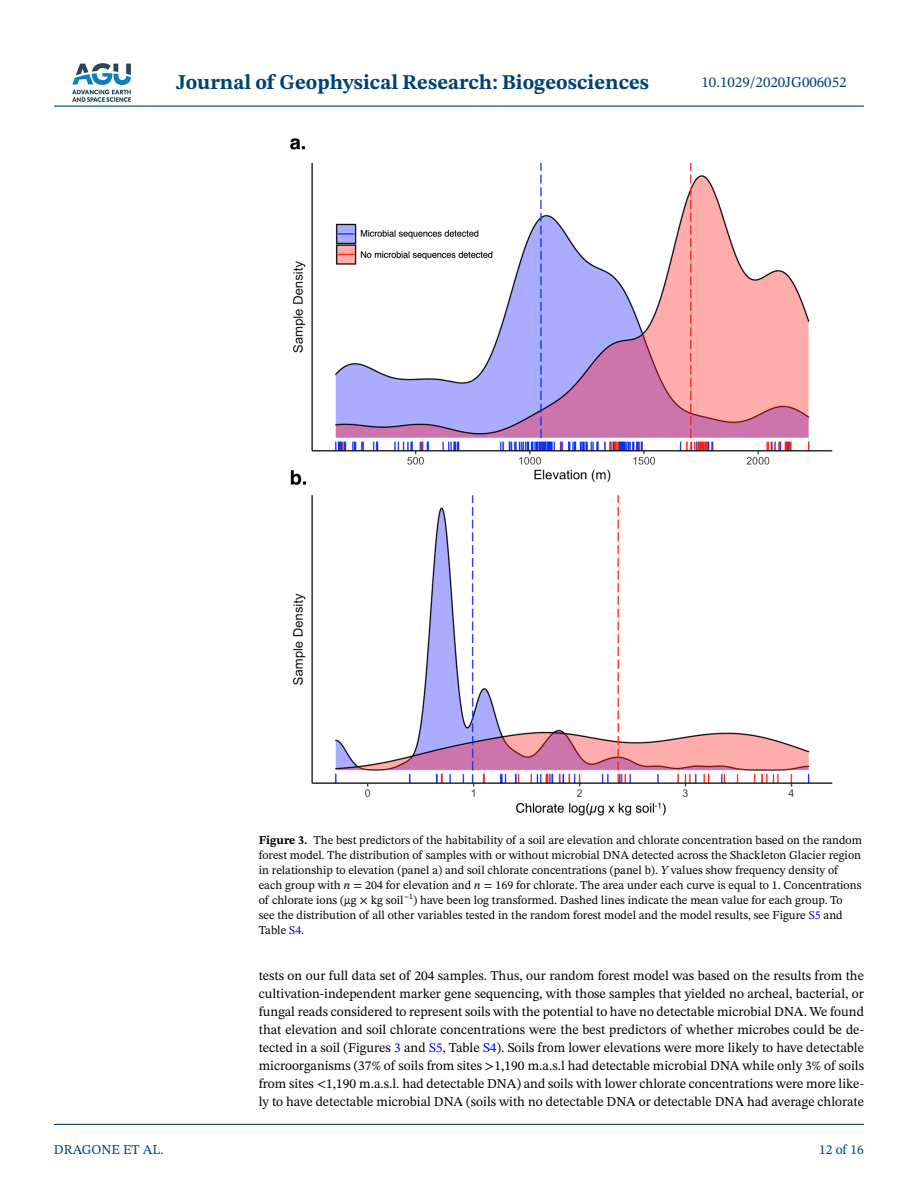
<style>
.page{position:relative;width:918px;height:1188px;background:#fff}
.page>*{position:absolute;margin:0;border:0;box-sizing:border-box;transform-origin:0 0}
.t1{font:700 21px "STIX Two Text";color:#004174}
.t2{font:15px "STIX Two Text";color:#004174}
.t3{font:13.5px/18px "STIX Two Text";color:#000;text-align:justify}
.t4{font:13.5px "STIX Two Text";color:#004174}
.t5{font:12px/15px "STIX Two Text";color:#000}
.t6{font:7.8px "STIX Two Text";color:#000}
.s1{font-weight:700}
.s2{font-style:italic}
.s3{color:#00f}
</style>
<div class="page">
<hr style="left:54px;top:106px;width:810px;height:1px;background:#004174">
<hr style="left:54px;top:1124px;width:810px;height:1px;background:#004174">
<img style="left:72px;top:63px;width:59px;height:39px">
<img style="left:290px;top:138px;width:543px;height:677px">
<h1 class="t1" style="left:176px;top:67px;width:475px">Journal of Geophysical Research: Biogeosciences</h1>
<p class="t2" style="left:702px;top:72px;width:147px">10.1029/2020JG006052</p>
<p class="t4" style="left:54px;top:1140px;width:111px">DRAGONE ET AL.</p>
<p class="t5" style="left:259px;top:833px;width:605px"><span class="s1">Figure 3.</span> The best predictors of the habitability of a soil are elevation and chlorate concentration based on the random forest model. The distribution of samples with or without microbial DNA detected across the Shackleton Glacier region in relationship to elevation (panel a) and soil chlorate concentrations (panel b). <span class="s2">Y</span> values show frequency density of each group with <span class="s2">n</span> = 204 for elevation and <span class="s2">n</span> = 169 for chlorate. The area under each curve is equal to 1. Concentrations of chlorate ions (µg × kg soil</p>
<p class="t6" style="left:404px;top:891px;width:11px">−1</p>
<p class="t5" style="left:259px;top:893px;width:586px;text-align:justify;text-indent:154px">) have been log transformed. Dashed lines indicate the mean value for each group. To see the distribution of all other variables tested in the random forest model and the model results, see Figure <span class="s3">S5</span> and Table <span class="s3">S4</span>.</p>
<p class="t3" style="left:259px;top:967px;width:607px">tests on our full data set of 204 samples. Thus, our random forest model was based on the results from the cultivation-independent marker gene sequencing, with those samples that yielded no archeal, bacterial, or fungal reads considered to represent soils with the potential to have no detectable microbial DNA. We found that elevation and soil chlorate concentrations were the best predictors of whether microbes could be de&shy;tected in a soil (Figures <span class="s3">3</span> and <span class="s3">S5</span>, Table <span class="s3">S4</span>). Soils from lower elevations were more likely to have detectable microorganisms (37% of soils from sites &gt;1,190 m.a.s.l had detectable microbial DNA while only 3% of soils from sites &lt;1,190 m.a.s.l. had detectable DNA) and soils with lower chlorate concentrations were more like&shy;ly to have detectable microbial DNA (soils with no detectable DNA or detectable DNA had average chlorate</p>
<p class="t4" style="left:819px;top:1140px;width:46px">12 of 16</p>
</div>
